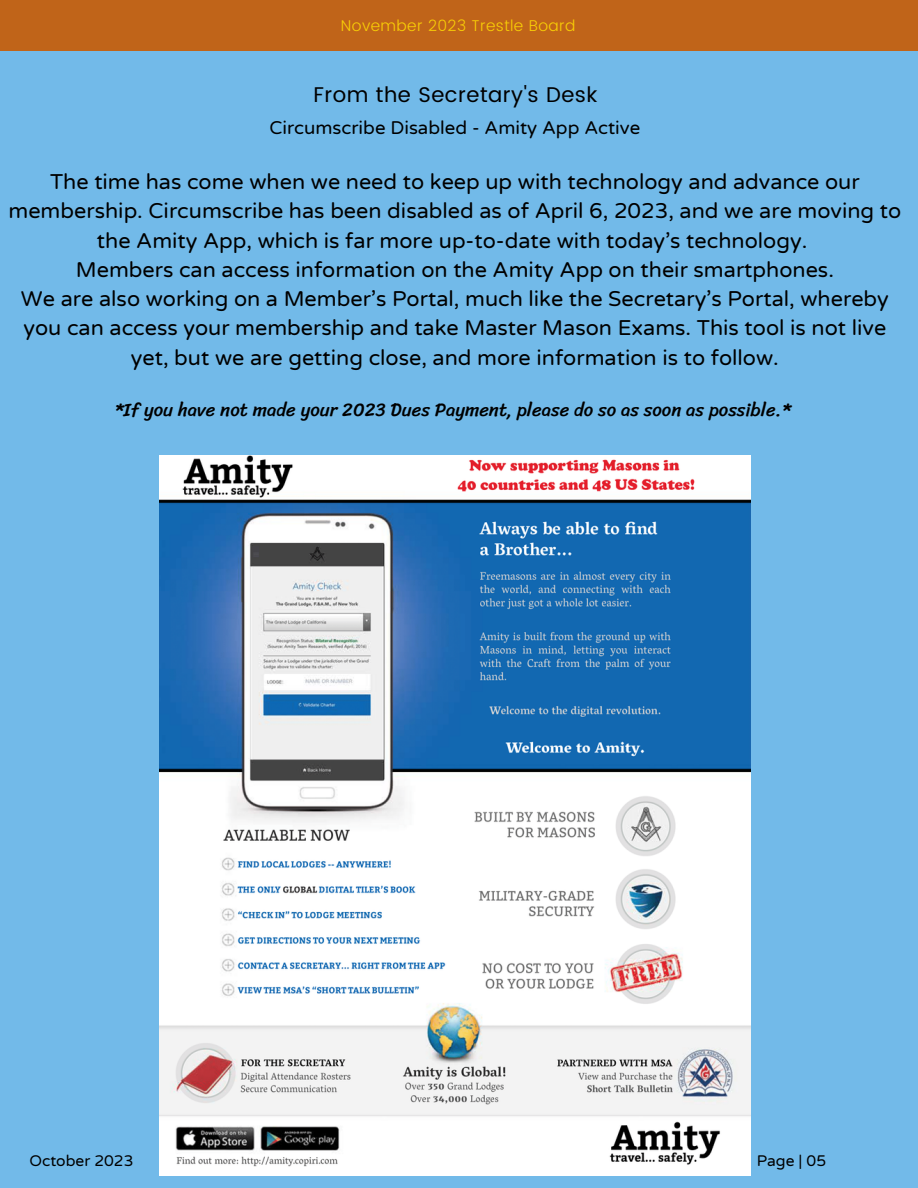
<style>
.page{position:relative;width:918px;height:1188px;background:#72bae9}
.page>*{position:absolute;margin:0;border:0;box-sizing:border-box;transform-origin:0 0}
.t1{font:21.6px/29.2px "Varela Round";color:#000;text-align:center}
.t2{font:21.3px "Poppins";letter-spacing:.025em;color:#000}
.t3{font:18.6px "Sriracha";color:#000}
.t4{font:18.6px "Varela Round";color:#000}
.t5{font:300 15.6px "Poppins";letter-spacing:.025em;color:#f8ce06}
.t6{font:15.6px "Varela Round";color:#000}
</style>
<div class="page">
<div style="left:0;top:0;width:918px;height:50px;background:#c06419"></div>
<img style="left:159px;top:455px;width:592px;height:720px">
<p class="t5" style="left:341px;top:16px;width:236px">November 2023 Trestle Board</p>
<p class="t2" style="left:314px;top:82px;width:286px">From the Secretary's Desk</p>
<p class="t4" style="left:270px;top:117px;width:372px">Circumscribe Disabled - Amity App Active</p>
<p class="t1" style="left:9px;top:168px;width:894px">The time has come when we need to keep up with technology and advance our membership. Circumscribe has been disabled as of April 6, 2023, and we are moving to the Amity App, which is far more up-to-date with today’s technology.</p>
<p class="t1" style="left:76px;top:256px;width:760px">Members can access information on the Amity App on their smartphones.</p>
<p class="t1" style="left:21px;top:285px;width:869px">We are also working on a Member’s Portal, much like the Secretary’s Portal, whereby you can access your membership and take Master Mason Exams. This tool is not live yet, but we are getting close, and more information is to follow.</p>
<p class="t3" style="left:114px;top:399px;width:678px">*If you have not made your 2023 Dues Payment, please do so as soon as possible.*</p>
<p class="t6" style="left:29px;top:1151px;width:106px">October 2023</p>
<p class="t6" style="left:757px;top:1151px;width:71px">Page | 05</p>
</div>
